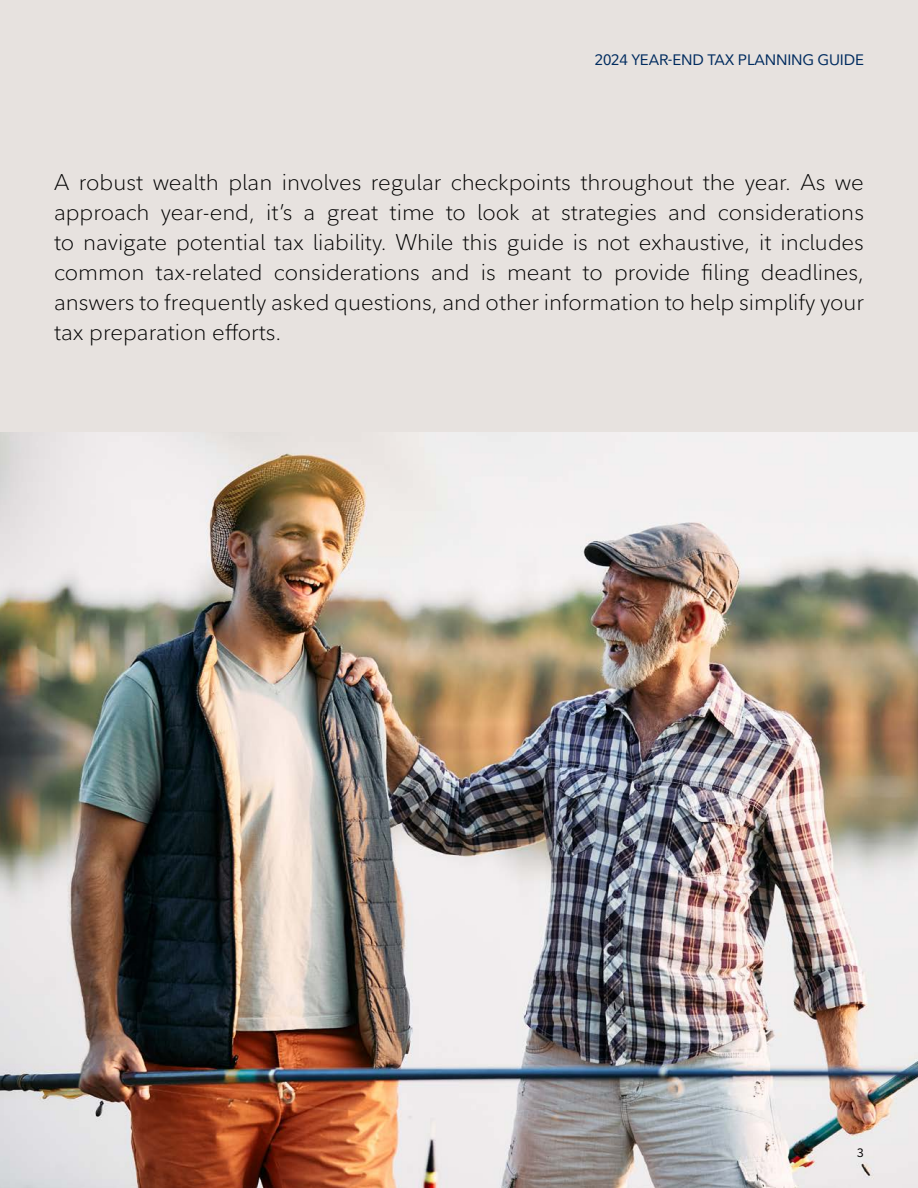
<style>
.page{position:relative;width:918px;height:1188px;background:#fff}
.page>*{position:absolute;margin:0;border:0;box-sizing:border-box;transform-origin:0 0}
.t1{font:300 22.5px/30px "Fidelity Sans";color:#000;text-align:justify}
.t2{font:15px "Fidelity Sans";letter-spacing:-.01em;color:#002b5f}
.t3{font:12px "Fidelity Sans";color:#000}
</style>
<div class="page">
<div style="left:0;top:0;width:918px;height:432px;background:#e7e2df"></div>
<img style="left:0;top:432px;width:918px;height:756px">
<p class="t2" style="left:595px;top:50px;width:271px">2024 YEAR-END TAX PLANNING GUIDE</p>
<p class="t1" style="left:54px;top:167px;width:812px">A robust wealth plan involves regular checkpoints throughout the year. As we approach year-end, it’s a great time to look at strategies and considerations to navigate potential tax liability. While this guide is not exhaustive, it includes common tax-related considerations and is meant to provide filing deadlines, answers to frequently asked questions, and other information to help simplify your tax preparation efforts.</p>
<p class="t3" style="left:857px;top:1144px;width:8px">3</p>
</div>
